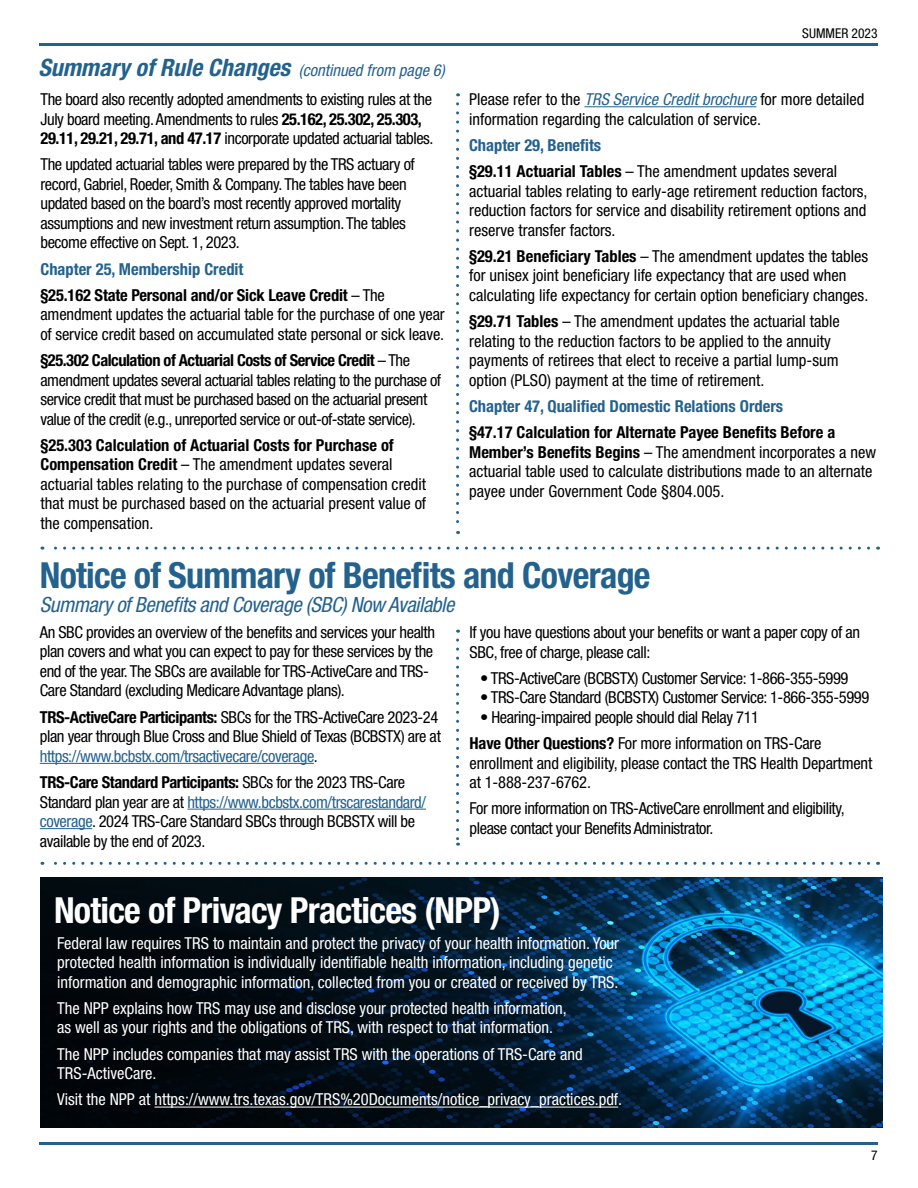
<style>
.page{position:relative;width:918px;height:1188px;background:#fff}
.page>*{position:absolute;margin:0;border:0;box-sizing:border-box;transform-origin:0 0}
.t1{font:700 condensed 36px "Helvetica Neue LT Std";letter-spacing:-.02em;color:#24628e}
.t2{font:700 condensed 36px "Helvetica Neue LT Std";letter-spacing:-.02em;color:#fff}
.t3{font:italic 700 condensed 24px "Helvetica Neue LT Std";color:#24628e}
.t4{font:italic condensed 21px "Helvetica Neue LT Std";letter-spacing:-.02em;color:#24628e}
.t5{font:condensed 16.5px/19.5px "Helvetica Neue LT Std";letter-spacing:-.025em;color:#000}
.t6{font:condensed 16.5px/19.5px "Helvetica Neue LT Std";color:#000}
.t7{font:condensed 16.5px/19.5px "Helvetica Neue LT Std";color:#fff}
.t8{font:700 condensed 16.5px/26.2px "Helvetica Neue LT Std";letter-spacing:-.01em;color:#000}
.t9{font:700 condensed 16.5px "Helvetica Neue LT Std";color:#24628e}
.t10{font:condensed 13.5px "Helvetica Neue LT Std";color:#000}
.s1{font-weight:400;font-size:16.5px}
.s2{font-weight:700}
.s3{color:#24628e}
.s4{font-weight:400}
.s5{font-style:italic;color:#24628e}
.s6{font-weight:700;color:#24628e}
</style>
<div class="page">
<hr style="left:39px;top:1142px;width:839px;height:3px;background:#24628e">
<hr style="left:39px;top:43px;width:839px;height:3px;background:#24628e">
<hr style="left:584px;top:106px;width:172px;height:1px;background:#24628e">
<svg style="left:456px;top:104px;width:3px;height:430px"></svg>
<svg style="left:456px;top:640px;width:3px;height:206px"></svg>
<hr style="left:40px;top:763px;width:274px;height:1px;background:#24628e">
<hr style="left:187px;top:809px;width:239px;height:1px;background:#24628e">
<hr style="left:40px;top:828px;width:52px;height:1px;background:#24628e">
<img style="left:40px;top:877px;width:842px;height:251px">
<hr style="left:154px;top:1107px;width:464px;height:1px;background:#fff">
<svg style="left:42px;top:547px;width:827px;height:3px"></svg>
<svg style="left:42px;top:862px;width:827px;height:3px"></svg>
<h2 class="t3" style="left:38px;top:53px;width:408px">Summary of Rule Changes <span class="s1">(continued from page 6)</span></h2>
<p class="t5" style="left:41px;top:89px;width:395px">The board also recently adopted amendments to existing rules at the<br>July board meeting. Amendments to rules <span class="s2">25.162, 25.302, 25.303,<br>29.11, 29.21, 29.71, and 47.17</span> incorporate updated actuarial tables.</p>
<p class="t5" style="left:41px;top:155px;width:376px">The updated actuarial tables were prepared by the TRS actuary of record, Gabriel, Roeder, Smith &amp; Company. The tables have been updated based on the board’s most recently approved mortality assumptions and new investment return assumption. The tables become effective on Sept. 1, 2023.</p>
<p class="t8" style="left:41px;top:255px;width:346px"><span class="s3">Chapter 25, Membership Credit<br></span>§25.162 State Personal and/or Sick Leave Credit <span class="s4">– The</span></p>
<p class="t5" style="left:41px;top:305px;width:406px">amendment updates the actuarial table for the purchase of one year of service credit based on accumulated state personal or sick leave.</p>
<p class="t5" style="left:41px;top:350px;width:402px"><span class="s2">§25.302 Calculation of Actuarial Costs of Service Credit</span> – The amendment updates several actuarial tables relating to the purchase of service credit that must be purchased based on the actuarial present value of the credit (e.g., unreported service or out-of-state service).</p>
<p class="t6" style="left:41px;top:435px;width:387px"><span class="s2">§25.303 Calculation of Actuarial Costs for Purchase of Compensation Credit</span> – The amendment updates several actuarial tables relating to the purchase of compensation credit that must be purchased based on the actuarial present value of the compensation.</p>
<p class="t10" style="left:802px;top:25px;width:77px">SUMMER 2023</p>
<p class="t6" style="left:469px;top:89px;width:397px">Please refer to the <span class="s5">TRS Service Credit brochure</span> for more detailed information regarding the calculation of service.</p>
<p class="t6" style="left:469px;top:132px;width:369px;line-height:26.2px"><span class="s6">Chapter 29, Benefits<br></span><span class="s2">§29.11 Actuarial Tables</span> – The amendment updates several</p>
<p class="t5" style="left:469px;top:181px;width:400px;text-align:justify">actuarial tables relating to early-age retirement reduction factors, reduction factors for service and disability retirement options and reserve transfer factors.</p>
<p class="t6" style="left:469px;top:246px;width:401px"><span class="s2">§29.21 Beneficiary Tables</span> – The amendment updates the tables for unisex joint beneficiary life expectancy that are used when calculating life expectancy for certain option beneficiary changes.</p>
<p class="t6" style="left:469px;top:311px;width:372px"><span class="s2">§29.71 Tables</span> – The amendment updates the actuarial table relating to the reduction factors to be applied to the annuity payments of retirees that elect to receive a partial lump-sum option (PLSO) payment at the time of retirement.</p>
<p class="t9" style="left:469px;top:396px;width:316px">Chapter 47, Qualified Domestic Relations Orders</p>
<p class="t6" style="left:469px;top:422px;width:408px"><span class="s2">§47.17 Calculation for Alternate Payee Benefits Before a Member’s Benefits Begins</span> – The amendment incorporates a new actuarial table used to calculate distributions made to an alternate payee under Government Code §804.005.</p>
<h1 class="t1" style="left:40px;top:553px;width:612px">Notice of Summary of Benefits and Coverage</h1>
<p class="t4" style="left:40px;top:593px;width:416px">Summary of Benefits and Coverage (SBC) Now Available</p>
<p class="t5" style="left:40px;top:622px;width:397px">An SBC provides an overview of the benefits and services your health plan covers and what you can expect to pay for these services by the end of the year. The SBCs are available for TRS-ActiveCare and TRS-Care Standard (excluding Medicare Advantage plans).</p>
<p class="t5" style="left:40px;top:707px;width:403px"><span class="s2">TRS-ActiveCare Participants:</span> SBCs for the TRS-ActiveCare 2023-24 plan year through Blue Cross and Blue Shield of Texas (BCBSTX) are at <span class="s3">https://www.bcbstx.com/trsactivecare/coverage</span>.</p>
<p class="t5" style="left:40px;top:772px;width:388px"><span class="s2">TRS-Care Standard Participants:</span> SBCs for the 2023 TRS-Care Standard plan year are at <span class="s3">https://www.bcbstx.com/trscarestandard/ coverage</span>. 2024 TRS-Care Standard SBCs through BCBSTX will be available by the end of 2023.</p>
<p class="t5" style="left:470px;top:622px;width:392px">If you have questions about your benefits or want a paper copy of an<br>SBC, free of charge, please call:</p>
<p class="t5" style="left:480px;top:668px;width:370px">• TRS-ActiveCare (BCBSTX) Customer Service: 1-866-355-5999</p>
<p class="t5" style="left:480px;top:688px;width:391px">• TRS-Care Standard (BCBSTX) Customer Service: 1-866-355-5999</p>
<p class="t5" style="left:470px;top:704px;width:354px;line-height:26.2px;text-indent:10px">• Hearing-impaired people should dial Relay 711<br><span class="s2">Have Other Questions?</span> For more information on TRS-Care</p>
<p class="t5" style="left:470px;top:753px;width:404px">enrollment and eligibility, please contact the TRS Health Department at 1-888-237-6762.</p>
<p class="t5" style="left:470px;top:799px;width:377px">For more information on TRS-ActiveCare enrollment and eligibility, please contact your Benefits Administrator.</p>
<h1 class="t2" style="left:54px;top:888px;width:448px">Notice of Privacy Practices (NPP)</h1>
<p class="t7" style="left:57px;top:933px;width:563px">Federal law requires TRS to maintain and protect the privacy of your health information. Your protected health information is individually identifiable health information, including genetic information and demographic information, collected from you or created or received by TRS.</p>
<p class="t7" style="left:57px;top:998px;width:511px">The NPP explains how TRS may use and disclose your protected health information, as well as your rights and the obligations of TRS, with respect to that information.</p>
<p class="t7" style="left:57px;top:1044px;width:527px">The NPP includes companies that may assist TRS with the operations of TRS-Care and<br>TRS-ActiveCare.</p>
<p class="t7" style="left:57px;top:1090px;width:566px">Visit the NPP at https://www.trs.texas.gov/TRS%20Documents/notice_privacy_practices.pdf.</p>
<p class="t10" style="left:871px;top:1147px;width:8px">7</p>
</div>
